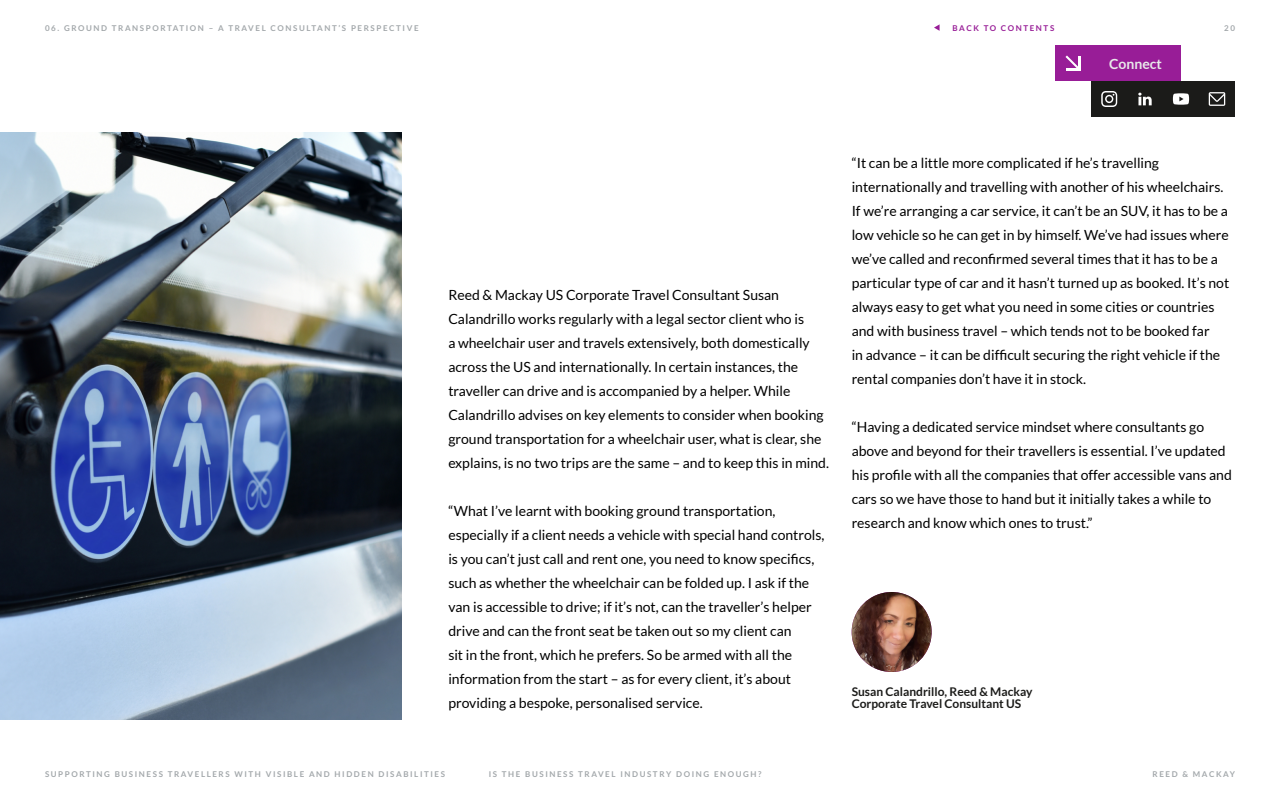
<style>
.page{position:relative;width:1280px;height:800px;background:#fff}
.page>*{position:absolute;margin:0;border:0;box-sizing:border-box;transform-origin:0 0}
.t1{font:14px/24px "Lato";color:#000}
.t2{font:700 14px "Lato";color:#e8e9ea}
.t3{font:700 12px/12px "Lato";color:#1b1b19}
.t4{font:700 8px "Lato";letter-spacing:.2em;color:#a3a8ab}
.t5{font:700 8px "Lato";letter-spacing:.2em;color:#981d97}
</style>
<div class="page">
<svg style="left:934px;top:24px;width:6px;height:7px"></svg>
<img style="left:0;top:132px;width:402px;height:588px">
<div style="left:1091px;top:45px;width:90px;height:36px;background:#981d97"></div>
<div style="left:1055px;top:45px;width:36px;height:36px;background:#981d97"></div>
<div style="left:1127px;top:81px;width:36px;height:36px;background:#1b1b19"></div>
<svg style="left:1138px;top:93px;width:14px;height:12px"></svg>
<div style="left:1163px;top:81px;width:36px;height:36px;background:#1b1b19"></div>
<svg style="left:1173px;top:93px;width:16px;height:12px"></svg>
<div style="left:1199px;top:81px;width:36px;height:36px;background:#1b1b19"></div>
<svg style="left:1209px;top:92px;width:16px;height:14px"></svg>
<svg style="left:1066px;top:55px;width:14px;height:15px"></svg>
<img style="left:852px;top:592px;width:80px;height:80px;border-radius:40px">
<div style="left:1091px;top:81px;width:36px;height:36px;background:#1b1b19"></div>
<svg style="left:1101px;top:91px;width:16px;height:16px"></svg>
<p class="t4" style="left:45px;top:23px;width:375px">06. GROUND TRANSPORTATION – A TRAVEL CONSULTANT’S PERSPECTIVE</p>
<p class="t5" style="left:952px;top:23px;width:103px">BACK TO CONTENTS</p>
<p class="t2" style="left:1109px;top:56px;width:54px">Connect</p>
<p class="t4" style="left:1224px;top:23px;width:12px">20</p>
<p class="t1" style="left:448px;top:283px;width:382px">Reed &amp; Mackay US Corporate Travel Consultant Susan Calandrillo works regularly with a legal sector client who is<br>a wheelchair user and travels extensively, both domestically across the US and internationally. In certain instances, the traveller can drive and is accompanied by a helper. While Calandrillo advises on key elements to consider when booking ground transportation for a wheelchair user, what is clear, she explains, is no two trips are the same – and to keep this in mind.</p>
<p class="t1" style="left:448px;top:499px;width:378px">“What I’ve learnt with booking ground transportation, especially if a client needs a vehicle with special hand controls, is you can’t just call and rent one, you need to know specifics, such as whether the wheelchair can be folded up. I ask if the van is accessible to drive; if it’s not, can the traveller’s helper drive and can the front seat be taken out so my client can<br>sit in the front, which he prefers. So be armed with all the information from the start – as for every client, it’s about providing a bespoke, personalised service.</p>
<p class="t1" style="left:852px;top:151px;width:379px">“It can be a little more complicated if he’s travelling internationally and travelling with another of his wheelchairs.<br>If we’re arranging a car service, it can’t be an SUV, it has to be a low vehicle so he can get in by himself. We’ve had issues where we’ve called and reconfirmed several times that it has to be a particular type of car and it hasn’t turned up as booked. It’s not always easy to get what you need in some cities or countries and with business travel – which tends not to be booked far<br>in advance – it can be difficult securing the right vehicle if the rental companies don’t have it in stock.</p>
<p class="t1" style="left:852px;top:415px;width:382px">“Having a dedicated service mindset where consultants go above and beyond for their travellers is essential. I’ve updated his profile with all the companies that offer accessible vans and cars so we have those to hand but it initially takes a while to research and know which ones to trust.”</p>
<p class="t3" style="left:852px;top:685px;width:182px">Susan Calandrillo, Reed &amp; Mackay<br>Corporate Travel Consultant US</p>
<p class="t4" style="left:45px;top:769px;width:402px">SUPPORTING BUSINESS TRAVELLERS WITH VISIBLE AND HIDDEN DISABILITIES</p>
<p class="t4" style="left:1153px;top:769px;width:84px">REED &amp; MACKAY</p>
<p class="t4" style="left:489px;top:769px;width:274px">IS THE BUSINESS TRAVEL INDUSTRY DOING ENOUGH?</p>
</div>
